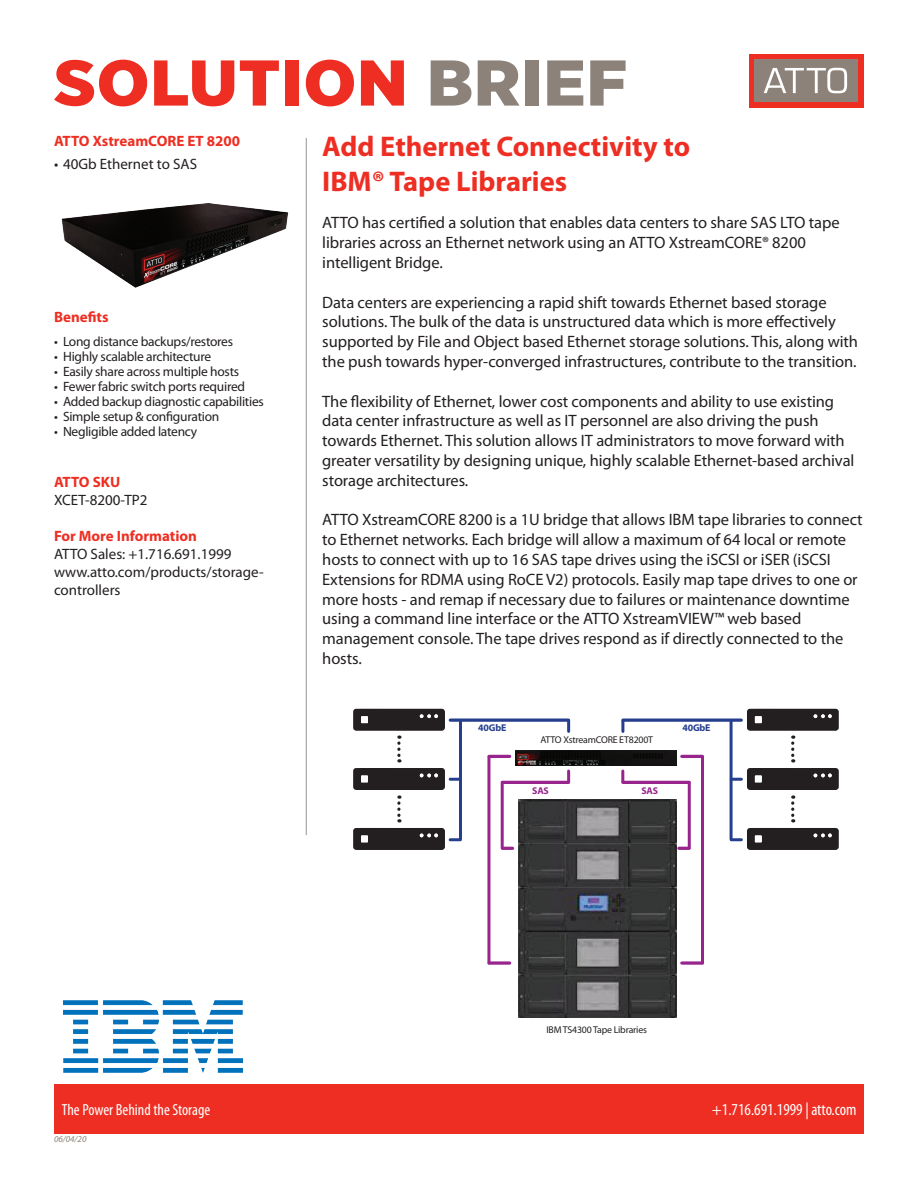
<style>
.page{position:relative;width:918px;height:1188px;background:#fff}
.page>*{position:absolute;margin:0;border:0;box-sizing:border-box;transform-origin:0 0}
.t1{font:900 64.5px "Gotham Narrow";letter-spacing:.01em;color:#ee2e22;scale:1.15 1}
.t2{font:700 28.5px/34.2px "Myriad Pro";color:#ee2e22}
.t3{font:condensed 16.8px "Myriad Pro";color:#fff}
.t4{font:16.5px/19.8px "Myriad Pro";letter-spacing:-.005em;color:#231f20}
.t5{font:condensed 16.05px "Myriad Pro";color:#fff}
.t6{font:15px/18px "Myriad Pro";color:#231f20}
.t7{font:700 15px "Myriad Pro";color:#ee2e22}
.t8{font:13.5px "Myriad Pro";letter-spacing:-.02em;color:#231f20}
.t9{font:9.9px "Myriad Pro";letter-spacing:-.02em;color:#231f20}
.t10{font:700 9.9px "Myriad Pro";letter-spacing:-.02em;color:#253f8e}
.t11{font:700 9.9px "Myriad Pro";letter-spacing:-.02em;color:#98258e}
.t12{font:italic 9px "Myriad Pro";color:#8c827a}
.s1{color:#8c827a}
</style>
<div class="page">
<div style="left:54px;top:1085px;width:810px;height:49px;background:#ee2e22"></div>
<hr style="left:306px;top:138px;width:1px;height:697px;background:#939598">
<div style="left:749px;top:54px;width:115px;height:53px;background:#ee2e22"></div>
<div style="left:754px;top:59px;width:104px;height:42px;background:#8c827a"></div>
<svg style="left:764px;top:68px;width:83px;height:25px"></svg>
<img style="left:61px;top:203px;width:228px;height:85px">
<img style="left:63px;top:1000px;width:180px;height:73px">
<svg style="left:460px;top:718px;width:109px;height:4px"></svg>
<img style="left:518px;top:800px;width:158px;height:217px">
<svg style="left:747px;top:709px;width:92px;height:113px"></svg>
<svg style="left:747px;top:828px;width:92px;height:22px;background:#2e2a2b"></svg>
<hr style="left:459px;top:721px;width:3px;height:118px;background:#253f8e">
<svg style="left:567px;top:720px;width:3px;height:11px"></svg>
<svg style="left:353px;top:828px;width:107px;height:22px"></svg>
<svg style="left:353px;top:709px;width:107px;height:113px"></svg>
<hr style="left:623px;top:719px;width:118px;height:3px;background:#253f8e">
<hr style="left:730px;top:721px;width:3px;height:118px;background:#253f8e">
<svg style="left:621px;top:720px;width:3px;height:11px"></svg>
<svg style="left:731px;top:838px;width:10px;height:3px"></svg>
<svg style="left:732px;top:778px;width:9px;height:3px"></svg>
<hr style="left:503px;top:781px;width:66px;height:3px;background:#98258e">
<svg style="left:567px;top:771px;width:3px;height:11px"></svg>
<hr style="left:501px;top:782px;width:3px;height:66px;background:#98258e">
<svg style="left:502px;top:847px;width:11px;height:3px"></svg>
<hr style="left:487px;top:757px;width:3px;height:206px;background:#98258e">
<hr style="left:489px;top:755px;width:21px;height:3px;background:#98258e">
<svg style="left:489px;top:961px;width:21px;height:4px"></svg>
<hr style="left:623px;top:781px;width:66px;height:3px;background:#98258e">
<svg style="left:621px;top:771px;width:3px;height:11px"></svg>
<hr style="left:688px;top:782px;width:3px;height:66px;background:#98258e">
<svg style="left:679px;top:847px;width:10px;height:3px"></svg>
<hr style="left:701px;top:757px;width:3px;height:206px;background:#98258e">
<hr style="left:682px;top:755px;width:20px;height:3px;background:#98258e">
<svg style="left:682px;top:961px;width:20px;height:4px"></svg>
<img style="left:515px;top:750px;width:162px;height:16px">
<h1 class="t1" style="left:54px;top:40px;width:500px">SOLUTION <span class="s1">BRIEF</span></h1>
<p class="t7" style="left:54px;top:131px;width:188px">ATTO XstreamCORE ET 8200</p>
<p class="t6" style="left:54px;top:154px;width:145px">• 40Gb Ethernet to SAS</p>
<p class="t7" style="left:54px;top:307px;width:56px">Benefits</p>
<p class="t8" style="left:54px;top:333px;width:181px">• Long distance backups/restores</p>
<p class="t8" style="left:54px;top:348px;width:159px">• Highly scalable architecture</p>
<p class="t8" style="left:54px;top:363px;width:187px">• Easily share across multiple hosts</p>
<p class="t8" style="left:54px;top:378px;width:193px">• Fewer fabric switch ports required</p>
<p class="t8" style="left:54px;top:393px;width:211px">• Added backup diagnostic capabilities</p>
<p class="t8" style="left:54px;top:408px;width:167px">• Simple setup &amp; configuration</p>
<p class="t8" style="left:54px;top:423px;width:145px">• Negligible added latency</p>
<p class="t7" style="left:54px;top:472px;width:68px">ATTO SKU</p>
<p class="t6" style="left:54px;top:491px;width:95px">XCET-8200-TP2</p>
<p class="t7" style="left:54px;top:526px;width:145px">For More Information</p>
<p class="t6" style="left:54px;top:545px;width:211px">ATTO Sales: +1.716.691.1999 www.atto.com/products/storage&shy;controllers</p>
<h2 class="t2" style="left:322px;top:129px;width:369px">Add Ethernet Connectivity to<br>IBM® Tape Libraries</h2>
<p class="t4" style="left:322px;top:213px;width:519px">ATTO has certified a solution that enables data centers to share SAS LTO tape libraries across an Ethernet network using an ATTO XstreamCORE® 8200 intelligent Bridge.</p>
<p class="t4" style="left:322px;top:292px;width:537px">Data centers are experiencing a rapid shift towards Ethernet based storage solutions. The bulk of the data is unstructured data which is more effectively supported by File and Object based Ethernet storage solutions. This, along with the push towards hyper-converged infrastructures, contribute to the transition.</p>
<p class="t4" style="left:322px;top:391px;width:534px">The flexibility of Ethernet, lower cost components and ability to use existing data center infrastructure as well as IT personnel are also driving the push towards Ethernet. This solution allows IT administrators to move forward with greater versatility by designing unique, highly scalable Ethernet-based archival storage architectures.</p>
<p class="t4" style="left:322px;top:510px;width:542px">ATTO XstreamCORE 8200 is a 1U bridge that allows IBM tape libraries to connect to Ethernet networks. Each bridge will allow a maximum of 64 local or remote hosts to connect with up to 16 SAS tape drives using the iSCSI or iSER (iSCSI Extensions for RDMA using RoCE V2) protocols. Easily map tape drives to one or more hosts - and remap if necessary due to failures or maintenance downtime using a command line interface or the ATTO XstreamVIEW™ web based management console. The tape drives respond as if directly connected to the hosts.</p>
<p class="t10" style="left:478px;top:722px;width:30px">40GbE</p>
<p class="t10" style="left:683px;top:721px;width:30px">40GbE</p>
<p class="t9" style="left:540px;top:734px;width:114px">ATTO XstreamCORE ET8200T</p>
<p class="t11" style="left:532px;top:785px;width:18px">SAS</p>
<p class="t11" style="left:642px;top:785px;width:18px">SAS</p>
<p class="t9" style="left:546px;top:1024px;width:102px">IBM TS4300 Tape Libraries</p>
<p class="t5" style="left:62px;top:1100px;width:150px">The Power Behind the Storage</p>
<p class="t3" style="left:712px;top:1099px;width:146px">+1.716.691.1999 | atto.com</p>
<p class="t12" style="left:54px;top:1133px;width:34px">06/04/20</p>
</div>
